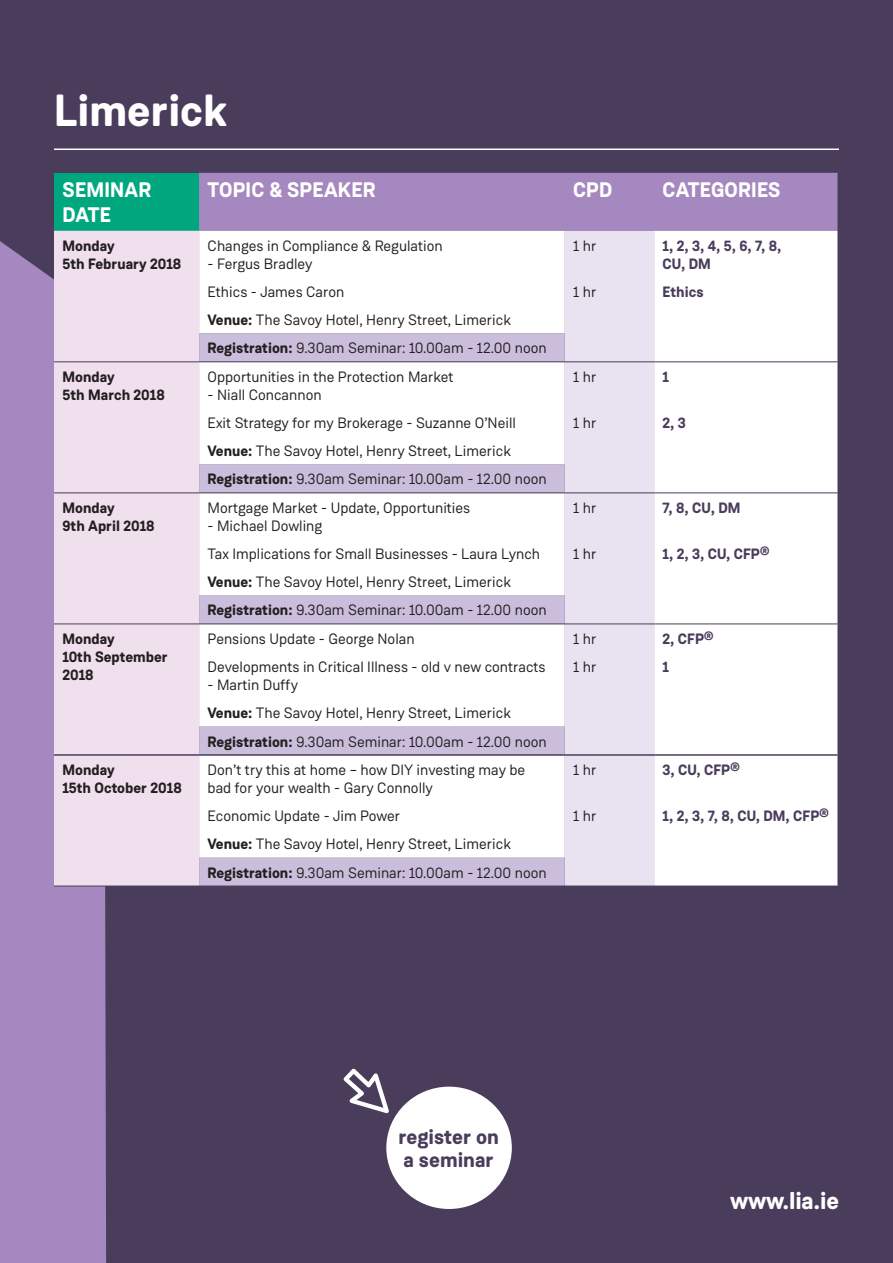
<style>
.page{position:relative;width:893px;height:1263px;background:#4a3d5c}
.page>*{position:absolute;margin:0;border:0;box-sizing:border-box;transform-origin:0 0}
.t1{font:700 45px "Weissenhof Grotesk";color:#fff}
.t2{font:700 24.3px "Weissenhof Grotesk";letter-spacing:-.01em;color:#fff}
.t3{font:700 21px/25.2px "Weissenhof Grotesk";letter-spacing:.01em;color:#fff}
.t4{font:700 21px/23.4px "Weissenhof Grotesk";color:#4a3d5c}
.t5{font:15px/28.2px "Weissenhof Grotesk";color:#231f20}
.t6{font:700 15px/18px "Weissenhof Grotesk";color:#231f20}
.t7{font:700 15px/18px "Weissenhof Grotesk";color:#4a3d5c}
.s1{font-weight:700}
</style>
<div class="page">
<div style="left:0;top:241px;width:106px;height:1022px;background:#a588bf"></div>
<hr style="left:54px;top:149px;width:785px;height:1px;background:#fff">
<div style="left:54px;top:173px;width:145px;height:58px;background:#00a77e"></div>
<div style="left:199px;top:173px;width:638px;height:58px;background:#a588bf"></div>
<div style="left:54px;top:231px;width:145px;height:655px;background:#f0dfed"></div>
<div style="left:199px;top:231px;width:638px;height:655px;background:#fff"></div>
<div style="left:565px;top:231px;width:89px;height:655px;background:#e9e2f0"></div>
<svg style="left:199px;top:334px;width:366px;height:552px;background:#f1edf5"></svg>
<hr style="left:54px;top:886px;width:145px;height:1px;background:#4a3d5c">
<hr style="left:54px;top:361px;width:145px;height:1px;background:#4a3d5c">
<hr style="left:199px;top:361px;width:366px;height:1px;background:#4a3d5c">
<hr style="left:565px;top:361px;width:89px;height:1px;background:#4a3d5c">
<hr style="left:654px;top:361px;width:183px;height:1px;background:#4a3d5c">
<hr style="left:54px;top:492px;width:145px;height:1px;background:#4a3d5c">
<hr style="left:199px;top:492px;width:366px;height:1px;background:#4a3d5c">
<hr style="left:565px;top:492px;width:89px;height:1px;background:#4a3d5c">
<hr style="left:654px;top:492px;width:183px;height:1px;background:#4a3d5c">
<hr style="left:54px;top:623px;width:145px;height:1px;background:#4a3d5c">
<hr style="left:199px;top:623px;width:366px;height:1px;background:#4a3d5c">
<hr style="left:565px;top:623px;width:89px;height:1px;background:#4a3d5c">
<hr style="left:654px;top:623px;width:183px;height:1px;background:#4a3d5c">
<hr style="left:54px;top:754px;width:145px;height:2px;background:#4a3d5c">
<hr style="left:199px;top:754px;width:366px;height:2px;background:#4a3d5c">
<hr style="left:565px;top:754px;width:89px;height:2px;background:#4a3d5c">
<hr style="left:654px;top:754px;width:183px;height:2px;background:#4a3d5c">
<svg style="left:344px;top:1069px;width:45px;height:44px"></svg>
<div style="left:386px;top:1087px;width:126px;height:122px;background:#fff;border-radius:50%"></div>
<h1 class="t1" style="left:54px;top:82px;width:174px">Limerick</h1>
<h3 class="t3" style="left:63px;top:178px;width:90px">SEMINAR<br>DATE</h3>
<h3 class="t3" style="left:208px;top:178px;width:170px">TOPIC &amp; SPEAKER</h3>
<h3 class="t3" style="left:573px;top:178px;width:40px">CPD</h3>
<h3 class="t3" style="left:663px;top:178px;width:119px">CATEGORIES</h3>
<p class="t6" style="left:63px;top:237px;width:120px">Monday<br>5th February 2018</p>
<p class="t5" style="left:208px;top:231px;width:237px">Changes in Compliance &amp; Regulation</p>
<p class="t5" style="left:573px;top:231px;width:25px">1 hr</p>
<p class="t7" style="left:663px;top:237px;width:120px">1, 2, 3, 4, 5, 6, 7, 8,<br>CU, DM</p>
<p class="t5" style="left:208px;top:249px;width:106px">- Fergus Bradley</p>
<p class="t5" style="left:208px;top:277px;width:138px">Ethics - James Caron</p>
<p class="t5" style="left:573px;top:277px;width:25px">1 hr</p>
<p class="t7" style="left:663px;top:283px;width:42px">Ethics</p>
<p class="t5" style="left:208px;top:306px;width:341px"><span class="s1">Venue:</span> The Savoy Hotel, Henry Street, Limerick<br><span class="s1">Registration:</span> 9.30am Seminar: 10.00am - 12.00 noon</p>
<p class="t6" style="left:63px;top:368px;width:104px">Monday<br>5th March 2018</p>
<p class="t5" style="left:208px;top:362px;width:247px">Opportunities in the Protection Market</p>
<p class="t5" style="left:208px;top:380px;width:116px">- Niall Concannon</p>
<p class="t5" style="left:573px;top:362px;width:25px">1 hr</p>
<p class="t7" style="left:663px;top:368px;width:8px">1</p>
<p class="t5" style="left:208px;top:408px;width:310px">Exit Strategy for my Brokerage - Suzanne O’Neill</p>
<p class="t5" style="left:573px;top:408px;width:25px">1 hr</p>
<p class="t7" style="left:663px;top:414px;width:25px">2, 3</p>
<p class="t5" style="left:208px;top:437px;width:341px"><span class="s1">Venue:</span> The Savoy Hotel, Henry Street, Limerick<br><span class="s1">Registration:</span> 9.30am Seminar: 10.00am - 12.00 noon</p>
<p class="t6" style="left:63px;top:499px;width:94px">Monday<br>9th April 2018</p>
<p class="t5" style="left:208px;top:493px;width:264px">Mortgage Market - Update, Opportunities</p>
<p class="t5" style="left:208px;top:511px;width:116px">- Michael Dowling</p>
<p class="t5" style="left:573px;top:493px;width:25px">1 hr</p>
<p class="t7" style="left:663px;top:499px;width:79px">7, 8, CU, DM</p>
<p class="t5" style="left:208px;top:540px;width:334px">Tax Implications for Small Businesses - Laura Lynch</p>
<p class="t5" style="left:573px;top:540px;width:25px">1 hr</p>
<p class="t7" style="left:663px;top:545px;width:108px">1, 2, 3, CU, CFP®</p>
<p class="t5" style="left:208px;top:568px;width:341px"><span class="s1">Venue:</span> The Savoy Hotel, Henry Street, Limerick<br><span class="s1">Registration:</span> 9.30am Seminar: 10.00am - 12.00 noon</p>
<p class="t6" style="left:63px;top:630px;width:107px">Monday<br>10th September<br>2018</p>
<p class="t5" style="left:208px;top:624px;width:209px">Pensions Update - George Nolan</p>
<p class="t5" style="left:573px;top:624px;width:25px">1 hr</p>
<p class="t7" style="left:663px;top:630px;width:52px">2, CFP®</p>
<p class="t5" style="left:208px;top:653px;width:339px">Developments in Critical Illness - old v new contracts</p>
<p class="t5" style="left:208px;top:671px;width:92px">- Martin Duffy</p>
<p class="t5" style="left:573px;top:653px;width:25px">1 hr</p>
<p class="t7" style="left:663px;top:658px;width:8px">1</p>
<p class="t5" style="left:208px;top:699px;width:341px"><span class="s1">Venue:</span> The Savoy Hotel, Henry Street, Limerick<br><span class="s1">Registration:</span> 9.30am Seminar: 10.00am - 12.00 noon</p>
<p class="t6" style="left:63px;top:761px;width:121px">Monday<br>15th October 2018</p>
<p class="t5" style="left:208px;top:760px;width:319px;line-height:18px">Don’t try this at home – how DIY investing may be bad for your wealth - Gary Connolly</p>
<p class="t5" style="left:573px;top:755px;width:25px">1 hr</p>
<p class="t7" style="left:663px;top:761px;width:78px">3, CU, CFP®</p>
<p class="t5" style="left:208px;top:802px;width:194px">Economic Update - Jim Power</p>
<p class="t5" style="left:573px;top:802px;width:25px">1 hr</p>
<p class="t7" style="left:663px;top:807px;width:168px">1, 2, 3, 7, 8, CU, DM, CFP®</p>
<p class="t5" style="left:208px;top:830px;width:341px"><span class="s1">Venue:</span> The Savoy Hotel, Henry Street, Limerick<br><span class="s1">Registration:</span> 9.30am Seminar: 10.00am - 12.00 noon</p>
<h3 class="t4" style="left:398px;top:1125px;width:102px">register on a seminar</h3>
<h2 class="t2" style="left:730px;top:1185px;width:110px">www.lia.ie</h2>
</div>
